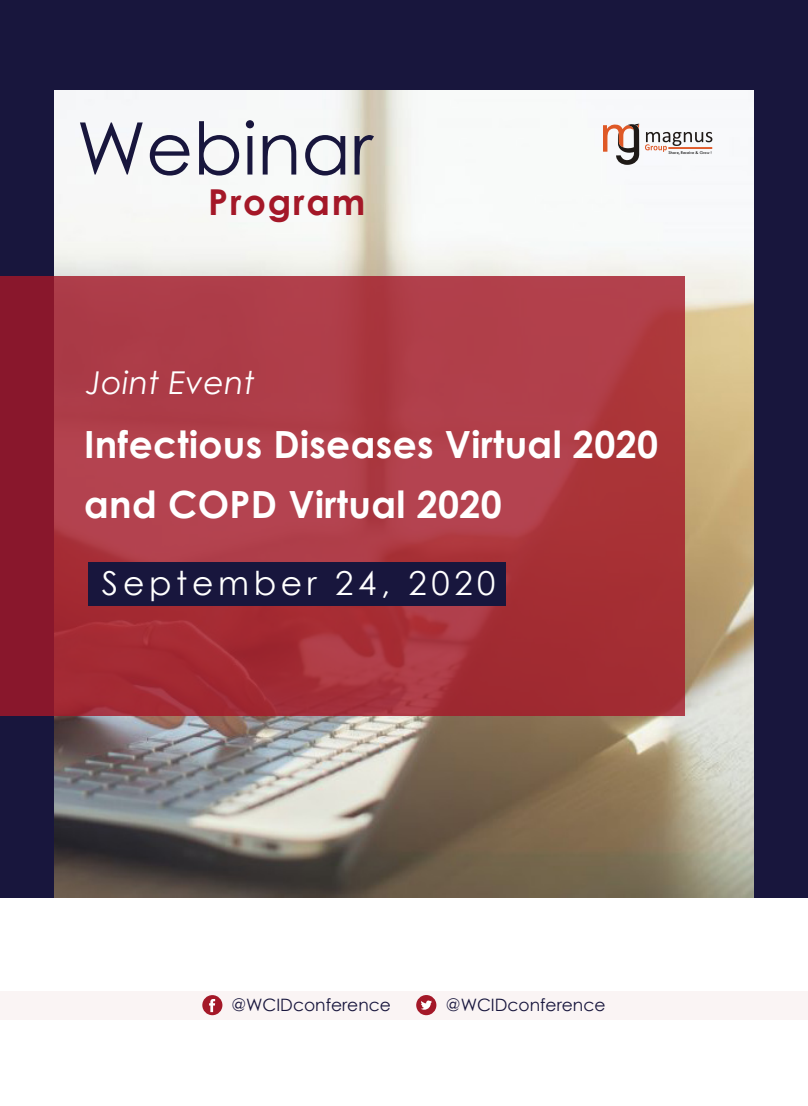
<style>
.page{position:relative;width:808px;height:1106px;background:#fff}
.page>*{position:absolute;margin:0;border:0;box-sizing:border-box;transform-origin:0 0}
.t1{font:72.45px "Century Gothic";color:#18163d}
.t2{font:700 37.5px/60px "Century Gothic";letter-spacing:.01em;color:#fff}
.t3{font:700 35.7px "Century Gothic";letter-spacing:.05em;color:#a41828}
.t4{font:33px "Century Gothic";letter-spacing:.14em;color:#fff}
.t5{font:italic 31.5px "Century Gothic";letter-spacing:.01em;color:#fff}
.t6{font:17.1px "Century Gothic";color:#18163d}
.t7{font:4.5px "Tw Cen";color:#020202}
</style>
<div class="page">
<div style="left:0;top:0;width:808px;height:897px;background:#18163d"></div>
<img style="left:54px;top:90px;width:700px;height:807px">
<svg style="left:0;top:276px;width:685px;height:440px;background:#a83540"></svg>
<div style="left:0;top:991px;width:808px;height:28px;background:#faf4f4"></div>
<div style="left:88px;top:562px;width:418px;height:44px;background:#18163d"></div>
<svg style="left:645px;top:132px;width:68px;height:20px"></svg>
<svg style="left:603px;top:124px;width:36px;height:41px"></svg>
<div style="left:202px;top:995px;width:20px;height:20px;background:#a41828;border-radius:50%"></div>
<svg style="left:209px;top:999px;width:6px;height:13px"></svg>
<svg style="left:416px;top:995px;width:20px;height:20px"></svg>
<h1 class="t1" style="left:77px;top:98px;width:298px">Webinar</h1>
<p class="t3" style="left:208px;top:175px;width:159px">Program</p>
<p class="t7" style="left:668px;top:149px;width:45px">Share, Receive &amp; Grow !</p>
<p class="t5" style="left:86px;top:360px;width:170px">Joint Event</p>
<p class="t2" style="left:84px;top:413px;width:575px">Infectious Diseases Virtual 2020 and COPD Virtual 2020</p>
<p class="t4" style="left:102px;top:560px;width:395px">September 24, 2020</p>
<p class="t6" style="left:231px;top:993px;width:161px">@WCIDconference</p>
<p class="t6" style="left:446px;top:993px;width:161px">@WCIDconference</p>
</div>
